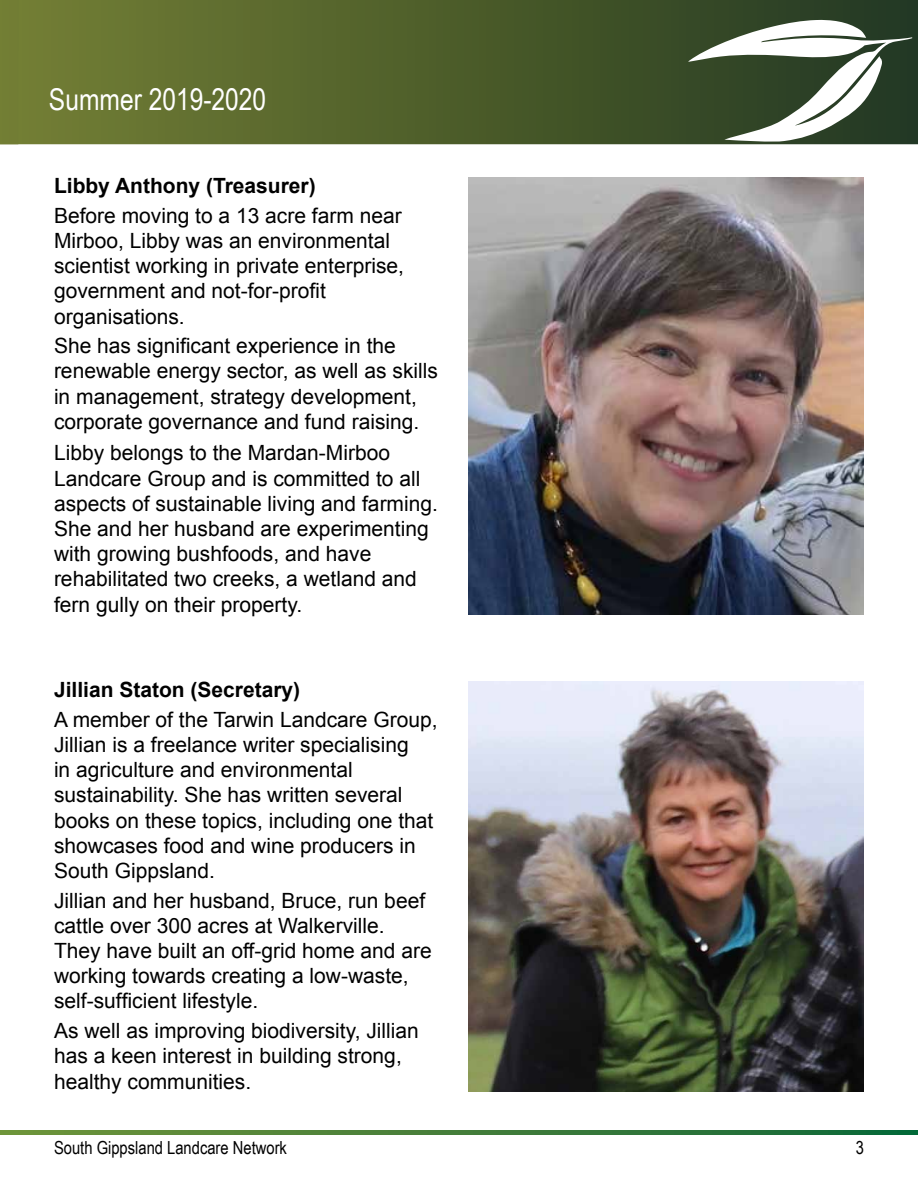
<style>
.page{position:relative;width:918px;height:1188px;background:#fff}
.page>*{position:absolute;margin:0;border:0;box-sizing:border-box;transform-origin:0 0}
.t1{font:30px "Arial Narrow";color:#fff}
.t2{font:21px/25.2px "Arial";color:#000}
.t3{font:700 21px "Arial";color:#000}
.t4{font:18px "Arial Narrow";color:#000}
</style>
<div class="page">
<svg style="left:0;top:1130px;width:918px;height:4px"></svg>
<div style="left:0;top:0;width:918px;height:144px;background:linear-gradient(to right,#758034,#223822)"></div>
<svg style="left:688px;top:19px;width:225px;height:124px"></svg>
<div style="left:0;top:0;width:19px;height:144px;background:#727d34"></div>
<img style="left:468px;top:178px;width:396px;height:436px">
<img style="left:468px;top:682px;width:396px;height:409px">
<h1 class="t1" style="left:49px;top:77px;width:219px">Summer 2019-2020</h1>
<p class="t3" style="left:54px;top:172px;width:263px">Libby Anthony (Treasurer)</p>
<p class="t2" style="left:54px;top:203px;width:352px">Before moving to a 13 acre farm near<br>Mirboo, Libby was an environmental scientist working in private enterprise, government and not-for-profit organisations.</p>
<p class="t2" style="left:54px;top:333px;width:385px">She has significant experience in the renewable energy sector, as well as skills in management, strategy development, corporate governance and fund raising.</p>
<p class="t2" style="left:54px;top:441px;width:386px">Libby belongs to the Mardan-Mirboo Landcare Group and is committed to all aspects of sustainable living and farming.<br>She and her husband are experimenting with growing bushfoods, and have rehabilitated two creeks, a wetland and fern gully on their property.</p>
<p class="t3" style="left:54px;top:676px;width:248px">Jillian Staton (Secretary)</p>
<p class="t2" style="left:54px;top:707px;width:385px">A member of the Tarwin Landcare Group, Jillian is a freelance writer specialising<br>in agriculture and environmental sustainability. She has written several books on these topics, including one that showcases food and wine producers in South Gippsland.</p>
<p class="t2" style="left:54px;top:888px;width:379px">Jillian and her husband, Bruce, run beef cattle over 300 acres at Walkerville.<br>They have built an off-grid home and are working towards creating a low-waste, self-sufficient lifestyle.</p>
<p class="t2" style="left:54px;top:1018px;width:366px">As well as improving biodiversity, Jillian has a keen interest in building strong, healthy communities.</p>
<p class="t4" style="left:54px;top:1134px;width:235px">South Gippsland Landcare Network</p>
<p class="t4" style="left:856px;top:1134px;width:10px">3</p>
</div>
